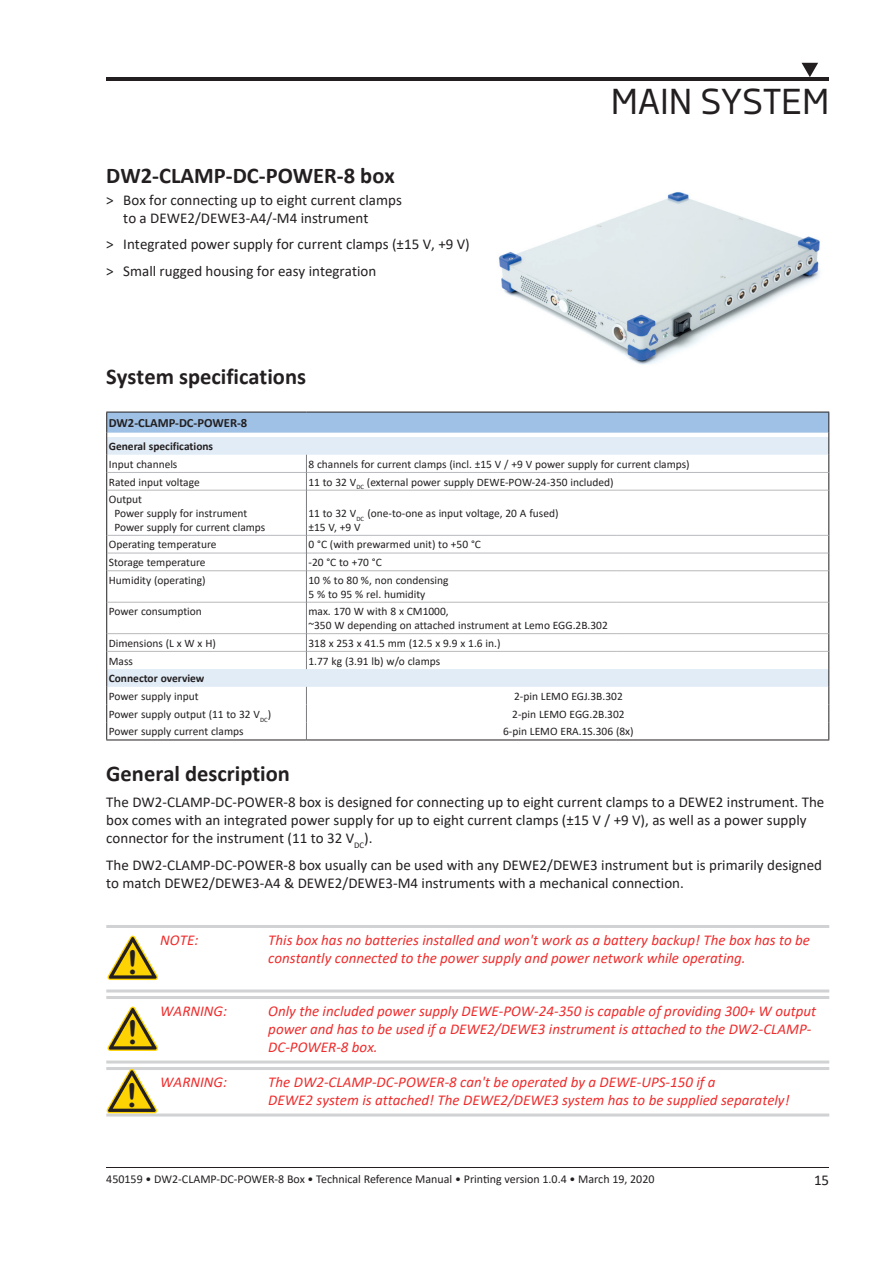
<style>
.page{position:relative;width:893px;height:1263px;background:#fff}
.page>*{position:absolute;margin:0;border:0;box-sizing:border-box;transform-origin:0 0}
.t1{font:36px "Decima Nova Pro";color:#231f20}
.t2{font:33px "Arial Rounded MT Bold";color:#231f20}
.Title_1{font:700 22.5px "Calibri";color:#231f20}
.Text_10{font:15px/18px "Calibri";color:#231f20}
.Important_Informatio{font:italic 15px/18px "Calibri";color:#ee2d2d}
.t3{font:700 12.6px "Calibri";color:#231f20}
.t4{font:12px "Calibri";color:#231f20}
.t5{font:11.4px/13.6px "Calibri";color:#231f20}
.t6{font:700 11.4px/17.7px "Calibri";color:#231f20}
.s1{font-weight:400}
</style>
<div class="page">
<svg style="left:801px;top:63px;width:17px;height:14px"></svg>
<hr style="left:106px;top:77px;width:723px;height:4px;background:#231f20">
<hr style="left:106px;top:1166px;width:723px;height:1px;background:#231f20">
<img style="left:498px;top:192px;width:322px;height:173px">
<svg style="left:107px;top:491px;width:721px;height:196px"></svg>
<hr style="left:106px;top:490px;width:1px;height:45px;background:#231f20">
<hr style="left:828px;top:490px;width:1px;height:45px;background:#231f20">
<svg style="left:106px;top:535px;width:1px;height:36px"></svg>
<svg style="left:828px;top:535px;width:1px;height:36px"></svg>
<hr style="left:106px;top:571px;width:1px;height:31px;background:#231f20">
<hr style="left:828px;top:571px;width:1px;height:31px;background:#231f20">
<hr style="left:106px;top:602px;width:1px;height:32px;background:#231f20">
<hr style="left:828px;top:602px;width:1px;height:32px;background:#231f20">
<svg style="left:106px;top:634px;width:1px;height:105px"></svg>
<svg style="left:828px;top:634px;width:1px;height:105px"></svg>
<hr style="left:107px;top:490px;width:199px;height:1px;background:#b8b9bc">
<hr style="left:307px;top:490px;width:310px;height:1px;background:#b8b9bc">
<hr style="left:617px;top:490px;width:211px;height:1px;background:#b8b9bc">
<hr style="left:107px;top:535px;width:199px;height:1px;background:#b8b9bc">
<hr style="left:307px;top:535px;width:310px;height:1px;background:#b8b9bc">
<hr style="left:617px;top:535px;width:211px;height:1px;background:#b8b9bc">
<hr style="left:107px;top:553px;width:199px;height:1px;background:#b8b9bc">
<hr style="left:307px;top:553px;width:310px;height:1px;background:#b8b9bc">
<hr style="left:617px;top:553px;width:211px;height:1px;background:#b8b9bc">
<hr style="left:107px;top:570px;width:199px;height:1px;background:#b8b9bc">
<hr style="left:307px;top:570px;width:310px;height:1px;background:#b8b9bc">
<hr style="left:617px;top:570px;width:211px;height:1px;background:#b8b9bc">
<hr style="left:107px;top:602px;width:199px;height:1px;background:#b8b9bc">
<hr style="left:307px;top:602px;width:310px;height:1px;background:#b8b9bc">
<hr style="left:617px;top:602px;width:211px;height:1px;background:#b8b9bc">
<hr style="left:107px;top:633px;width:199px;height:1px;background:#b8b9bc">
<hr style="left:307px;top:633px;width:310px;height:1px;background:#b8b9bc">
<hr style="left:617px;top:633px;width:211px;height:1px;background:#b8b9bc">
<hr style="left:107px;top:651px;width:199px;height:1px;background:#b8b9bc">
<hr style="left:307px;top:651px;width:310px;height:1px;background:#b8b9bc">
<hr style="left:617px;top:651px;width:211px;height:1px;background:#b8b9bc">
<svg style="left:106px;top:412px;width:723px;height:78px"></svg>
<hr style="left:306px;top:490px;width:1px;height:45px;background:#7a7c7f">
<svg style="left:306px;top:535px;width:1px;height:36px"></svg>
<hr style="left:306px;top:571px;width:1px;height:31px;background:#7a7c7f">
<hr style="left:306px;top:602px;width:1px;height:32px;background:#7a7c7f">
<svg style="left:306px;top:634px;width:1px;height:35px"></svg>
<svg style="left:306px;top:687px;width:1px;height:52px"></svg>
<hr style="left:106px;top:739px;width:200px;height:1px;background:#231f20">
<hr style="left:306px;top:739px;width:311px;height:1px;background:#231f20">
<hr style="left:617px;top:739px;width:212px;height:1px;background:#231f20">
<hr style="left:106px;top:925px;width:723px;height:3px;background:#d1d2d4">
<hr style="left:106px;top:989px;width:723px;height:3px;background:#d1d2d4">
<hr style="left:106px;top:996px;width:723px;height:3px;background:#d1d2d4">
<hr style="left:106px;top:1060px;width:723px;height:3px;background:#d1d2d4">
<hr style="left:106px;top:1067px;width:723px;height:3px;background:#d1d2d4">
<hr style="left:106px;top:1113px;width:723px;height:3px;background:#d1d2d4">
<svg style="left:107px;top:936px;width:51px;height:44px"></svg>
<svg style="left:107px;top:1006px;width:51px;height:45px"></svg>
<svg style="left:107px;top:1069px;width:50px;height:44px"></svg>
<p class="Title_1" style="left:106px;top:159px;width:290px">DW2-CLAMP-DC-POWER-8 box</p>
<p class="Text_10" style="left:123px;top:191px;width:280px;text-indent:-17px">&gt; Box for connecting up to eight current clamps to a DEWE2/DEWE3-A4/-M4 instrument</p>
<p class="Text_10" style="left:106px;top:235px;width:365px">&gt; Integrated power supply for current clamps (±15 V, +9 V)</p>
<p class="Text_10" style="left:106px;top:262px;width:271px">&gt; Small rugged housing for easy integration</p>
<p class="Title_1" style="left:106px;top:360px;width:201px">System specifications</p>
<h1 class="t1" style="left:611px;top:81px;width:220px">MAIN SYSTEM</h1>
<p class="t3" style="left:109px;top:414px;width:140px">DW2-CLAMP-DC-POWER-8</p>
<p class="t6" style="left:109px;top:437px;width:106px">General specifications<br><span class="s1">Input channels</span></p>
<p class="t5" style="left:308px;top:457px;width:383px">8 channels for current clamps (incl. ±15 V / +9 V power supply for current clamps)</p>
<p class="t5" style="left:109px;top:475px;width:92px">Rated input voltage</p>
<p class="t5" style="left:308px;top:475px;width:307px">11 to 32 V<sub>DC</sub> (external power supply DEWE-POW-24-350 included)</p>
<p class="t5" style="left:114px;top:492px;width:152px;text-indent:-6px">Output<br>Power supply for instrument<br>Power supply for current clamps</p>
<p class="t5" style="left:308px;top:506px;width:252px">11 to 32 V<sub>DC</sub> (one-to-one as input voltage, 20 A fused) ±15 V, +9 V</p>
<p class="t5" style="left:109px;top:538px;width:109px">Operating temperature</p>
<p class="t5" style="left:308px;top:538px;width:174px">0 °C (with prewarmed unit) to +50 °C</p>
<p class="t5" style="left:109px;top:555px;width:98px">Storage temperature</p>
<p class="t5" style="left:308px;top:555px;width:75px">-20 °C to +70 °C</p>
<p class="t5" style="left:109px;top:573px;width:98px">Humidity (operating)</p>
<p class="t5" style="left:308px;top:573px;width:142px">10 % to 80 %, non condensing<br>5 % to 95 % rel. humidity</p>
<p class="t5" style="left:109px;top:604px;width:95px">Power consumption</p>
<p class="t5" style="left:308px;top:604px;width:301px">max. 170 W with 8 x CM1000,<br>~350 W depending on attached instrument at Lemo EGG.2B.302</p>
<p class="t5" style="left:109px;top:636px;width:109px">Dimensions (L x W x H)</p>
<p class="t5" style="left:308px;top:636px;width:194px">318 x 253 x 41.5 mm (12.5 x 9.9 x 1.6 in.)</p>
<p class="t5" style="left:109px;top:654px;width:26px">Mass</p>
<p class="t5" style="left:308px;top:654px;width:133px">1.77 kg (3.91 lb) w/o clamps</p>
<p class="t6" style="left:109px;top:669px;width:97px">Connector overview<br><span class="s1">Power supply input</span></p>
<p class="t5" style="left:514px;top:689px;width:110px">2-pin LEMO EGJ.3B.302</p>
<p class="t5" style="left:109px;top:707px;width:164px">Power supply output (11 to 32 V<sub>DC</sub>)</p>
<p class="t5" style="left:512px;top:707px;width:114px">2-pin LEMO EGG.2B.302</p>
<p class="t5" style="left:109px;top:724px;width:136px">Power supply current clamps</p>
<p class="t5" style="left:503px;top:724px;width:132px">6-pin LEMO ERA.1S.306 (8x)</p>
<p class="Title_1" style="left:106px;top:757px;width:185px">General description</p>
<p class="Text_10" style="left:106px;top:793px;width:720px">The DW2-CLAMP-DC-POWER-8 box is designed for connecting up to eight current clamps to a DEWE2 instrument. The box comes with an integrated power supply for up to eight current clamps (±15 V / +9 V), as well as a power supply connector for the instrument (11 to 32 V<sub>DC</sub>).</p>
<p class="Text_10" style="left:106px;top:855px;width:717px">The DW2-CLAMP-DC-POWER-8 box usually can be used with any DEWE2/DEWE3 instrument but is primarily designed to match DEWE2/DEWE3-A4 &amp; DEWE2/DEWE3-M4 instruments with a mechanical connection.</p>
<p class="t2" style="left:127px;top:942px;width:13px">!</p>
<p class="t2" style="left:127px;top:1013px;width:13px">!</p>
<p class="t2" style="left:126px;top:1075px;width:13px">!</p>
<p class="Important_Informatio" style="left:160px;top:930px;width:40px">NOTE:</p>
<p class="Important_Informatio" style="left:268px;top:930px;width:543px">This box has no batteries installed and won't work as a battery backup! The box has to be constantly connected to the power supply and power network while operating.</p>
<p class="Important_Informatio" style="left:160px;top:1001px;width:68px">WARNING:</p>
<p class="Important_Informatio" style="left:268px;top:1001px;width:549px">Only the included power supply DEWE-POW-24-350 is capable of providing 300+ W output power and has to be used if a DEWE2/DEWE3 instrument is attached to the DW2-CLAMP-<br>DC-POWER-8 box.</p>
<p class="Important_Informatio" style="left:160px;top:1072px;width:68px">WARNING:</p>
<p class="Important_Informatio" style="left:268px;top:1072px;width:523px">The DW2-CLAMP-DC-POWER-8 can't be operated by a DEWE-UPS-150 if a<br>DEWE2 system is attached! The DEWE2/DEWE3 system has to be supplied separately!</p>
<p class="t4" style="left:106px;top:1170px;width:550px">450159 • DW2-CLAMP-DC-POWER-8 Box • Technical Reference Manual • Printing version 1.0.4 • March 19, 2020</p>
<h3 class="Text_10" style="left:814px;top:1170px;width:17px">15</h3>
</div>
